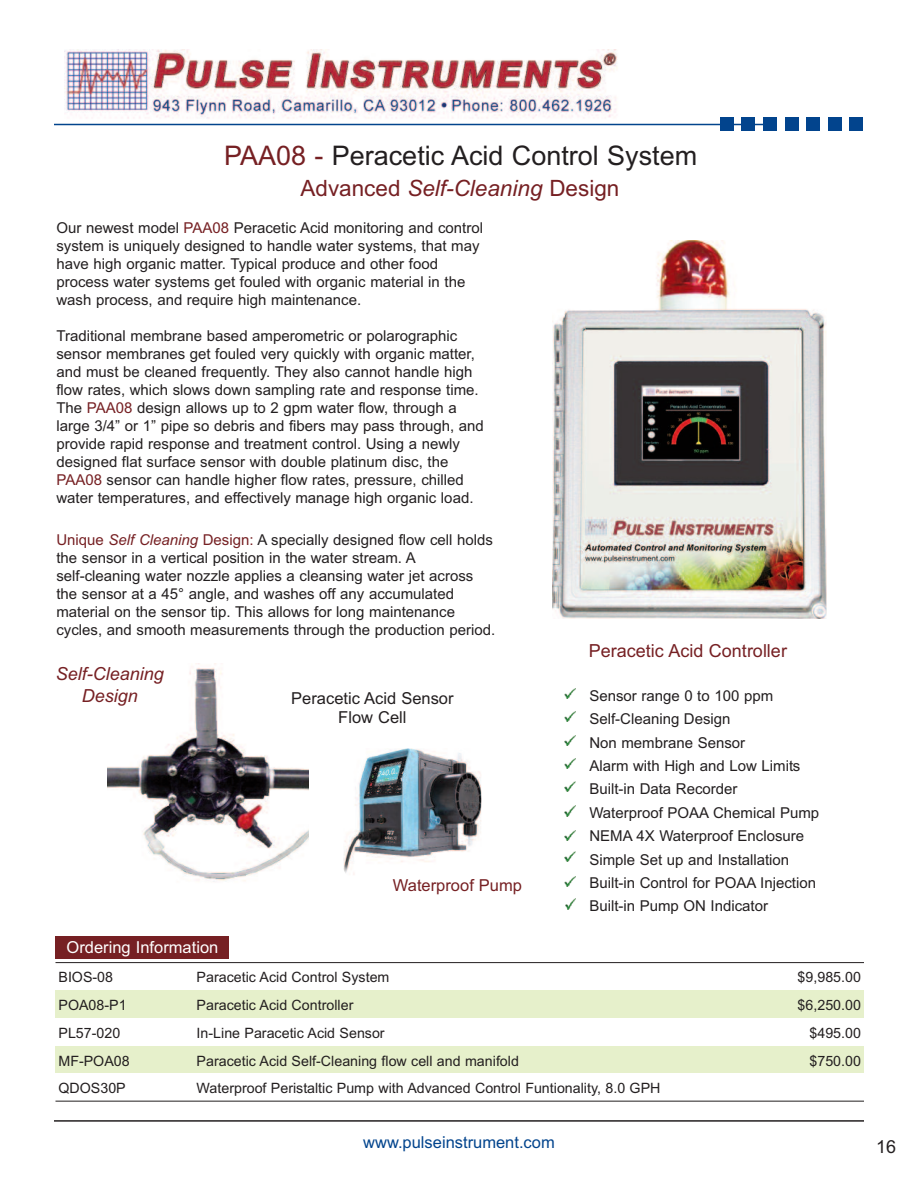
<style>
.page{position:relative;width:918px;height:1188px;background:#fff}
.page>*{position:absolute;margin:0;border:0;box-sizing:border-box;transform-origin:0 0}
.t1{font:27px "Arial";color:#231f20}
.t2{font:22.5px "Arial";color:#762023}
.t3{font:18px "Arial";color:#762023}
.t4{font:italic 18px/21.6px "Arial";color:#762023;text-align:center}
.t5{font:18px "Arial";color:#231f20}
.t6{font:16.5px/19.8px "Arial";color:#231f20;text-align:center}
.t7{font:16.5px "Arial";color:#02448d}
.t8{font:16.5px "Arial";color:#fff}
.t9{font:16.5px "Arial";color:#762023}
.t10{font:15px/18px "Arial";color:#231f20}
.t11{font:14.25px "Arial";color:#231f20}
.s1{color:#762023}
.s2{font-style:italic}
.s3{font-style:italic;color:#762023}
</style>
<div class="page">
<hr style="left:54px;top:124px;width:712px;height:1px;background:#02448d">
<div style="left:742px;top:117px;width:13px;height:14px;background:#02448d"></div>
<div style="left:720px;top:117px;width:14px;height:14px;background:#02448d"></div>
<div style="left:785px;top:117px;width:13px;height:14px;background:#02448d"></div>
<div style="left:763px;top:117px;width:14px;height:14px;background:#02448d"></div>
<div style="left:828px;top:117px;width:14px;height:14px;background:#02448d"></div>
<div style="left:806px;top:117px;width:14px;height:14px;background:#02448d"></div>
<div style="left:850px;top:117px;width:13px;height:14px;background:#02448d"></div>
<img style="left:552px;top:240px;width:275px;height:379px">
<img style="left:108px;top:663px;width:200px;height:219px">
<svg style="left:564px;top:688px;width:11px;height:10px"></svg>
<svg style="left:564px;top:712px;width:11px;height:10px"></svg>
<svg style="left:564px;top:735px;width:11px;height:10px"></svg>
<svg style="left:564px;top:758px;width:11px;height:10px"></svg>
<svg style="left:565px;top:781px;width:11px;height:10px"></svg>
<svg style="left:564px;top:806px;width:11px;height:10px"></svg>
<svg style="left:564px;top:830px;width:11px;height:11px"></svg>
<svg style="left:565px;top:852px;width:10px;height:10px"></svg>
<img style="left:343px;top:748px;width:138px;height:127px">
<svg style="left:564px;top:877px;width:11px;height:10px"></svg>
<svg style="left:565px;top:899px;width:11px;height:10px"></svg>
<hr style="left:54px;top:1120px;width:810px;height:2px;background:#231f20">
<div style="left:56px;top:990px;width:141px;height:28px;background:#e6f0cb"></div>
<div style="left:197px;top:990px;width:554px;height:28px;background:#e6f0cb"></div>
<div style="left:751px;top:990px;width:113px;height:28px;background:#e6f0cb"></div>
<div style="left:56px;top:1046px;width:141px;height:27px;background:#e6f0cb"></div>
<div style="left:197px;top:1046px;width:554px;height:27px;background:#e6f0cb"></div>
<div style="left:751px;top:1046px;width:113px;height:27px;background:#e6f0cb"></div>
<hr style="left:56px;top:962px;width:808px;height:1px;background:#231f20">
<hr style="left:56px;top:1101px;width:808px;height:1px;background:#231f20">
<div style="left:56px;top:937px;width:174px;height:22px;background:#762023"></div>
<img style="left:65px;top:50px;width:553px;height:69px">
<h1 class="t1" style="left:224px;top:140px;width:474px"><span class="s1">PAA08 -</span> Peracetic Acid Control System</h1>
<h2 class="t2" style="left:301px;top:175px;width:320px">Advanced <span class="s2">Self-Cleaning</span> Design</h2>
<p class="t10" style="left:56px;top:219px;width:428px">Our newest model <span class="s1">PAA08</span> Peracetic Acid monitoring and control system is uniquely designed to handle water systems, that may have high organic matter. Typical produce and other food process water systems get fouled with organic material in the wash process, and require high maintenance.</p>
<p class="t10" style="left:56px;top:327px;width:429px">Traditional membrane based amperometric or polarographic sensor membranes get fouled very quickly with organic matter, and must be cleaned frequently. They also cannot handle high flow rates, which slows down sampling rate and response time.<br>The <span class="s1">PAA08</span> design allows up to 2 gpm water flow, through a large 3/4” or 1” pipe so debris and fibers may pass through, and provide rapid response and treatment control. Using a newly designed flat surface sensor with double platinum disc, the <span class="s1">PAA08</span> sensor can handle higher flow rates, pressure, chilled water temperatures, and effectively manage high organic load.</p>
<p class="t10" style="left:56px;top:531px;width:440px"><span class="s1">Unique</span> <span class="s3">Self Cleaning</span> <span class="s1">Design:</span> A specially designed flow cell holds the sensor in a vertical position in the water stream. A self-cleaning water nozzle applies a cleansing water jet across the sensor at a 45° angle, and washes off any accumulated material on the sensor tip. This allows for long maintenance cycles, and smooth measurements through the production period.</p>
<p class="t4" style="left:56px;top:663px;width:110px">Self-Cleaning<br>Design</p>
<p class="t8" style="left:67px;top:937px;width:153px">Ordering Information</p>
<p class="t6" style="left:291px;top:688px;width:164px">Peracetic Acid Sensor<br>Flow Cell</p>
<p class="t9" style="left:393px;top:875px;width:131px">Waterproof Pump</p>
<p class="t3" style="left:589px;top:641px;width:200px">Peracetic Acid Controller</p>
<p class="t10" style="left:589px;top:684px;width:231px;line-height:23.4px">Sensor range 0 to 100 ppm<br>Self-Cleaning Design<br>Non membrane Sensor<br>Alarm with High and Low Limits<br>Built-in Data Recorder<br>Waterproof POAA Chemical Pump<br>NEMA 4X Waterproof Enclosure<br>Simple Set up and Installation<br>Built-in Control for POAA Injection<br>Built-in Pump ON Indicator</p>
<p class="t11" style="left:58px;top:969px;width:56px">BIOS-08</p>
<p class="t11" style="left:197px;top:969px;width:194px">Paracetic Acid Control System</p>
<p class="t11" style="left:798px;top:969px;width:65px">$9,985.00</p>
<p class="t11" style="left:58px;top:997px;width:70px">POA08-P1</p>
<p class="t11" style="left:197px;top:997px;width:158px">Paracetic Acid Controller</p>
<p class="t11" style="left:798px;top:997px;width:65px">$6,250.00</p>
<p class="t11" style="left:58px;top:1025px;width:63px">PL57-020</p>
<p class="t11" style="left:197px;top:1025px;width:190px">In-Line Paracetic Acid Sensor</p>
<p class="t11" style="left:809px;top:1025px;width:53px">$495.00</p>
<p class="t11" style="left:58px;top:1052px;width:73px">MF-POA08</p>
<p class="t11" style="left:197px;top:1052px;width:324px">Paracetic Acid Self-Cleaning flow cell and manifold</p>
<p class="t11" style="left:809px;top:1052px;width:53px">$750.00</p>
<p class="t11" style="left:58px;top:1080px;width:69px">QDOS30P</p>
<p class="t11" style="left:197px;top:1080px;width:465px">Waterproof Peristaltic Pump with Advanced Control Funtionality, 8.0 GPH</p>
<p class="t7" style="left:363px;top:1132px;width:193px">www.pulseinstrument.com</p>
<p class="t5" style="left:876px;top:1136px;width:22px">16</p>
</div>
